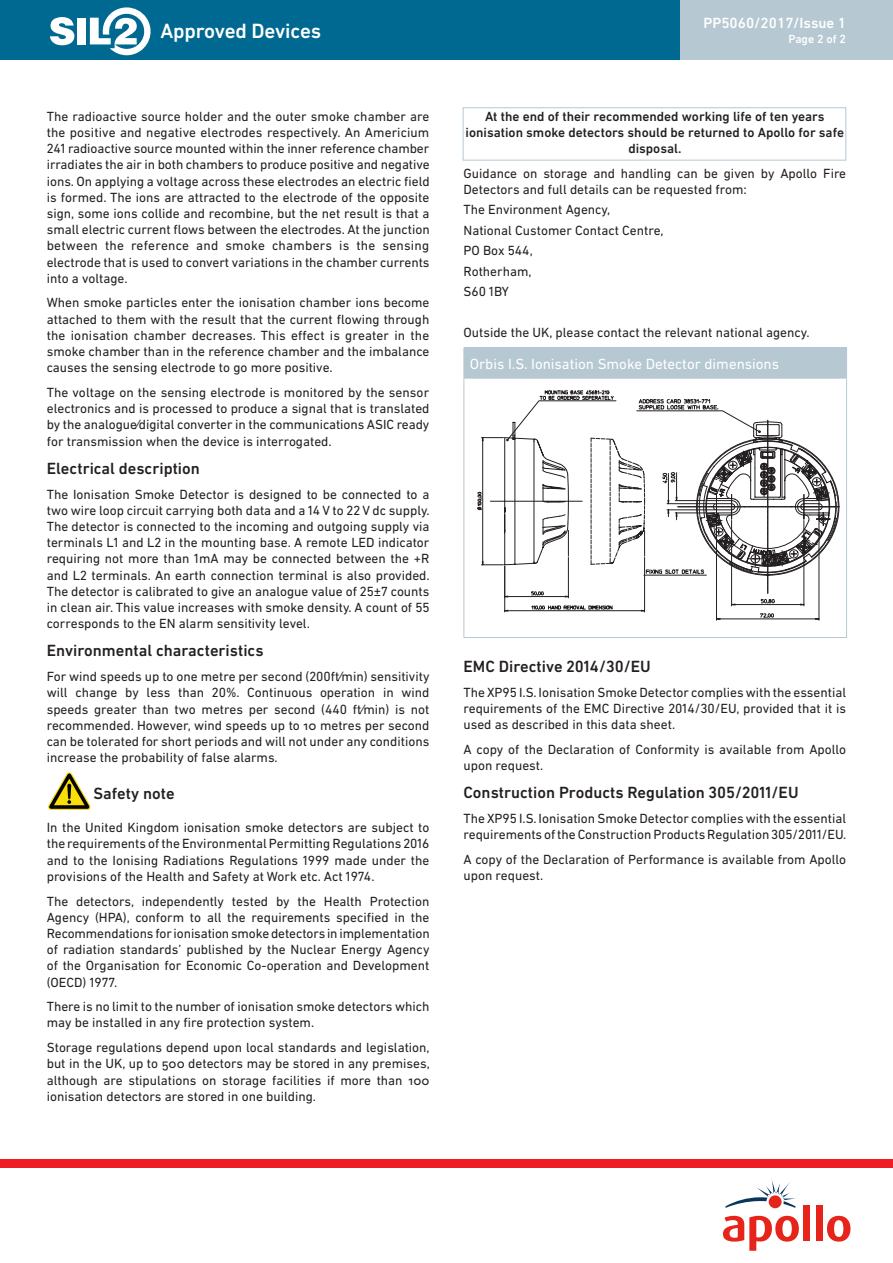
<style>
.page{position:relative;width:893px;height:1263px;background:#fff}
.page>*{position:absolute;margin:0;border:0;box-sizing:border-box;transform-origin:0 0}
.t1{font:500 21px "DIN Next LT Pro";letter-spacing:-.01em;color:#fff}
.body_title{font:500 16.5px "DIN Next LT Pro";color:#231f20}
.titlebox_title{font:15px "DIN Next LT Pro";color:#fff}
.ppnumber{font:500 15px "DIN Next LT Pro";color:#fff}
.body_text{font:13.5px/16.2px "DIN Next LT Pro";color:#231f20;text-align:justify}
.t2{font:500 13.5px/16.2px "DIN Next LT Pro";color:#231f20;text-align:center}
.ppnumber-2{font:500 12px "DIN Next LT Pro";color:#fff}
</style>
<div class="page">
<svg style="left:723px;top:1216px;width:76px;height:35px"></svg>
<div style="left:803px;top:1205px;width:7px;height:36px;background:#e72419"></div>
<div style="left:816px;top:1205px;width:7px;height:36px;background:#e72419"></div>
<svg style="left:827px;top:1216px;width:23px;height:25px"></svg>
<svg style="left:725px;top:1178px;width:72px;height:30px"></svg>
<div style="left:0;top:1159px;width:893px;height:8px;background:#ee1d23"></div>
<div style="left:0;top:0;width:893px;height:60px;background:#006991"></div>
<svg style="left:50px;top:17px;width:24px;height:28px"></svg>
<div style="left:77px;top:18px;width:9px;height:27px;background:#fff"></div>
<svg style="left:90px;top:7px;width:61px;height:48px"></svg>
<div style="left:680px;top:0;width:213px;height:60px;background:#b6c8d2"></div>
<div style="left:464px;top:348px;width:383px;height:30px;background:#b6c8d2"></div>
<hr style="left:463px;top:379px;width:1px;height:258px;background:#b6c8d2">
<hr style="left:846px;top:379px;width:1px;height:258px;background:#b6c8d2">
<hr style="left:463px;top:637px;width:384px;height:1px;background:#b6c8d2">
<hr style="left:463px;top:347px;width:384px;height:1px;background:#b6c8d2">
<hr style="left:463px;top:348px;width:1px;height:30px;background:#b6c8d2">
<hr style="left:463px;top:378px;width:384px;height:1px;background:#b6c8d2">
<hr style="left:716px;top:619px;width:103px;height:1px;background:#231f20">
<hr style="left:819px;top:514px;width:1px;height:106px;background:#231f20">
<svg style="left:478px;top:390px;width:362px;height:229px"></svg>
<svg style="left:48px;top:772px;width:43px;height:38px"></svg>
<div style="left:463px;top:107px;width:383px;height:54px;border:1px solid #b6c8d2"></div>
<h1 class="t1" style="left:160px;top:18px;width:162px">Approved Devices</h1>
<p class="body_text" style="left:47px;top:108px;width:384px">The radioactive source holder and the outer smoke chamber are the positive and negative electrodes respectively. An Americium 241 radioactive source mounted within the inner reference chamber irradiates the air in both chambers to produce positive and negative ions. On applying a voltage across these electrodes an electric field is formed. The ions are attracted to the electrode of the opposite sign, some ions collide and recombine, but the net result is that a small electric current flows between the electrodes. At the junction between the reference and smoke chambers is the sensing electrode that is used to convert variations in the chamber currents into a voltage.</p>
<p class="body_text" style="left:47px;top:295px;width:384px">When smoke particles enter the ionisation chamber ions become attached to them with the result that the current flowing through the ionisation chamber decreases. This effect is greater in the smoke chamber than in the reference chamber and the imbalance causes the sensing electrode to go more positive.</p>
<p class="body_text" style="left:47px;top:384px;width:384px">The voltage on the sensing electrode is monitored by the sensor electronics and is processed to produce a signal that is translated by the analogue/digital converter in the communications ASIC ready for transmission when the device is interrogated.</p>
<p class="body_title" style="left:47px;top:459px;width:155px">Electrical description</p>
<p class="body_text" style="left:47px;top:486px;width:384px">The Ionisation Smoke Detector is designed to be connected to a two wire loop circuit carrying both data and a 14 V to 22 V dc supply.<br>The detector is connected to the incoming and outgoing supply via terminals L1 and L2 in the mounting base. A remote LED indicator requiring not more than 1mA may be connected between the +R and L2 terminals. An earth connection terminal is also provided.<br>The detector is calibrated to give an analogue value of 25±7 counts in clean air. This value increases with smoke density. A count of 55 corresponds to the EN alarm sensitivity level.</p>
<p class="body_title" style="left:47px;top:641px;width:218px">Environmental characteristics</p>
<p class="body_text" style="left:47px;top:668px;width:384px">For wind speeds up to one metre per second (200ft/min) sensitivity will change by less than 20%. Continuous operation in wind speeds greater than two metres per second (440 ft/min) is not recommended. However, wind speeds up to 10 metres per second can be tolerated for short periods and will not under any conditions increase the probability of false alarms.</p>
<p class="body_title" style="left:94px;top:784px;width:83px">Safety note</p>
<p class="body_text" style="left:47px;top:819px;width:384px">In the United Kingdom ionisation smoke detectors are subject to the requirements of the Environmental Permitting Regulations 2016 and to the Ionising Radiations Regulations 1999 made under the provisions of the Health and Safety at Work etc. Act 1974.</p>
<p class="body_text" style="left:47px;top:893px;width:384px">The detectors, independently tested by the Health Protection Agency (HPA), conform to all the requirements specified in the Recommendations for ionisation smoke detectors in implementation of radiation standards’ published by the Nuclear Energy Agency of the Organisation for Economic Co-operation and Development (OECD) 1977.</p>
<p class="body_text" style="left:47px;top:998px;width:384px">There is no limit to the number of ionisation smoke detectors which may be installed in any fire protection system.</p>
<p class="body_text" style="left:47px;top:1039px;width:384px">Storage regulations depend upon local standards and legislation, but in the UK, up to 500 detectors may be stored in any premises, although are stipulations on storage facilities if more than 100 ionisation detectors are stored in one building.</p>
<p class="ppnumber" style="left:703px;top:14px;width:144px">PP5060/2017/Issue 1</p>
<p class="ppnumber-2" style="left:788px;top:32px;width:59px">Page 2 of 2</p>
<p class="t2" style="left:466px;top:108px;width:380px">At the end of their recommended working life of ten years ionisation smoke detectors should be returned to Apollo for safe disposal.</p>
<p class="body_text" style="left:463px;top:165px;width:384px">Guidance on storage and handling can be given by Apollo Fire<br>Detectors and full details can be requested from:</p>
<p class="body_text" style="left:463px;top:202px;width:148px">The Environment Agency,</p>
<p class="body_text" style="left:463px;top:222px;width:202px">National Customer Contact Centre,</p>
<p class="body_text" style="left:463px;top:242px;width:71px">PO Box 544,</p>
<p class="body_text" style="left:463px;top:263px;width:70px">Rotherham,</p>
<p class="body_text" style="left:463px;top:283px;width:47px">S60 1BY</p>
<p class="body_text" style="left:463px;top:324px;width:348px">Outside the UK, please contact the relevant national agency.</p>
<p class="titlebox_title" style="left:470px;top:355px;width:311px">Orbis I.S. Ionisation Smoke Detector dimensions</p>
<p class="body_title" style="left:463px;top:657px;width:189px">EMC Directive 2014/30/EU</p>
<p class="body_text" style="left:463px;top:684px;width:384px">The XP95 I.S. Ionisation Smoke Detector complies with the essential requirements of the EMC Directive 2014/30/EU, provided that it is used as described in this data sheet.</p>
<p class="body_text" style="left:463px;top:741px;width:384px">A copy of the Declaration of Conformity is available from Apollo upon request.</p>
<p class="body_title" style="left:463px;top:783px;width:337px">Construction Products Regulation 305/2011/EU</p>
<p class="body_text" style="left:463px;top:810px;width:384px">The XP95 I.S. Ionisation Smoke Detector complies with the essential requirements of the Construction Products Regulation 305/2011/EU.</p>
<p class="body_text" style="left:463px;top:851px;width:384px">A copy of the Declaration of Performance is available from Apollo upon request.</p>
</div>
